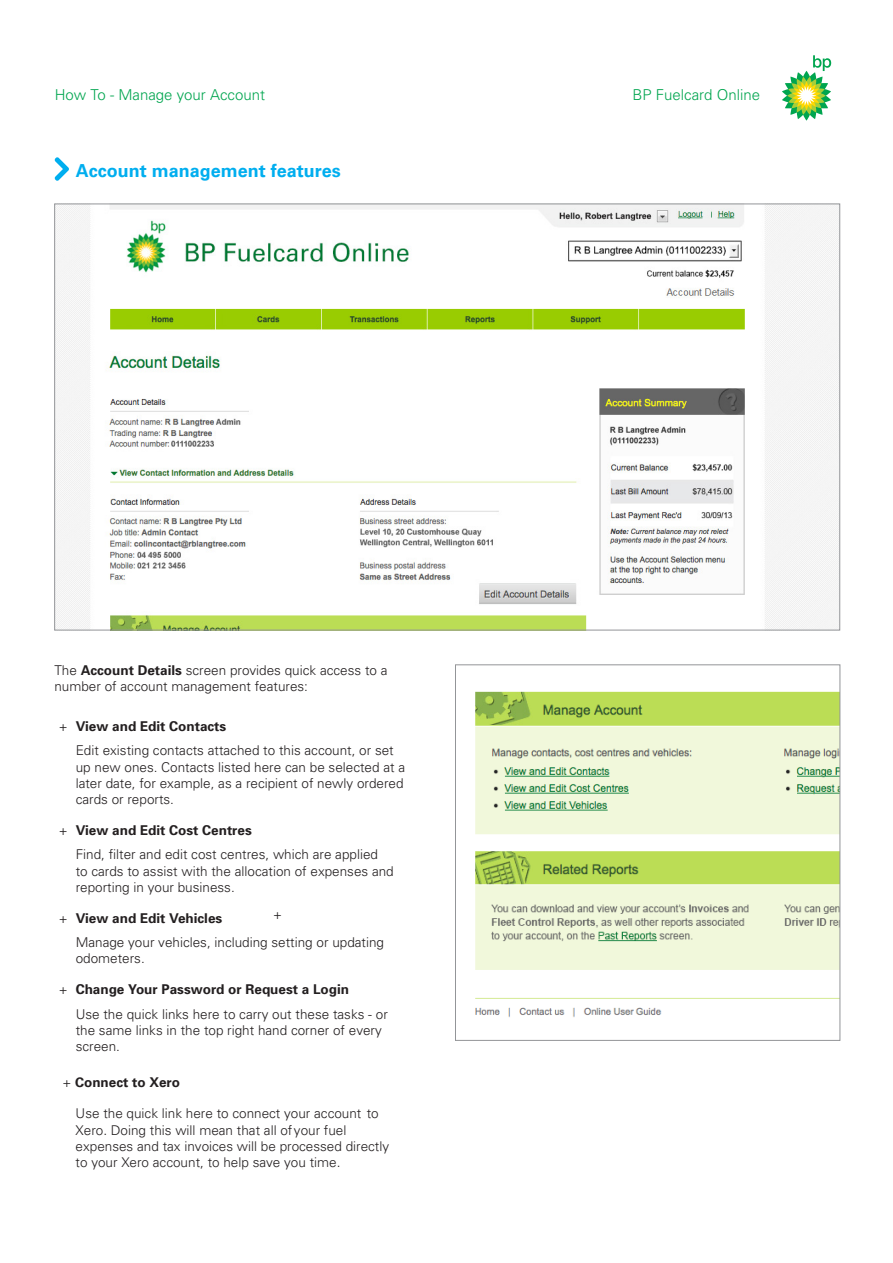
<style>
.page{position:relative;width:893px;height:1263px;background:#fff}
.page>*{position:absolute;margin:0;border:0;box-sizing:border-box;transform-origin:0 0}
.t1{font:700 18px "Universfor BP";color:#00aeef}
.t2{font:300 15px "Univers";color:#00a54f}
.Univers_45_light_-_9{font:300 13.5px/16.2px "Univers";color:#231f20}
.t3{font:300 13.5px/16.2px "Universfor BP";color:#231f20}
.t4{font:700 13.5px "Univers";color:#231f20}
.t5{font:700 13.5px "Universfor BP";color:#231f20}
.s1{font-weight:700}
.s2{font-weight:300}
</style>
<div class="page">
<svg style="left:782px;top:55px;width:49px;height:66px"></svg>
<svg style="left:55px;top:157px;width:14px;height:24px"></svg>
<img style="left:56px;top:206px;width:782px;height:422px">
<svg style="left:455px;top:664px;width:386px;height:377px"></svg>
<p class="t2" style="left:55px;top:85px;width:212px">How To - Manage your Account</p>
<p class="t2" style="left:632px;top:85px;width:129px">BP Fuelcard Online</p>
<h1 class="t1" style="left:76px;top:160px;width:266px">Account management features</h1>
<p class="Univers_45_light_-_9" style="left:54px;top:662px;width:335px">The <span class="s1">Account Details</span> screen provides quick access to a number of account management features:</p>
<p class="t4" style="left:59px;top:718px;width:169px"><span class="s2">+</span> View and Edit Contacts</p>
<p class="Univers_45_light_-_9" style="left:76px;top:742px;width:331px">Edit existing contacts attached to this account, or set up new ones. Contacts listed here can be selected at a later date, for example, as a recipient of newly ordered cards or reports.</p>
<p class="t4" style="left:59px;top:822px;width:195px"><span class="s2">+</span> View and Edit Cost Centres</p>
<p class="Univers_45_light_-_9" style="left:76px;top:846px;width:320px">Find, filter and edit cost centres, which are applied<br>to cards to assist with the allocation of expenses and reporting in your business.</p>
<p class="t4" style="left:59px;top:910px;width:165px"><span class="s2">+</span> View and Edit Vehicles</p>
<p class="Univers_45_light_-_9" style="left:273px;top:906px;width:10px">+</p>
<p class="Univers_45_light_-_9" style="left:76px;top:934px;width:310px">Manage your vehicles, including setting or updating odometers.</p>
<p class="Univers_45_light_-_9" style="left:76px;top:977px;width:314px;line-height:24.8px;text-indent:-17px">+ <span class="s1">Change Your Password or Request a Login<br></span>Use the quick links here to carry out these tasks - or</p>
<p class="Univers_45_light_-_9" style="left:76px;top:1022px;width:308px">the same links in the top right hand corner of every screen.</p>
<p class="t5" style="left:62px;top:1074px;width:119px"><span class="s2">+</span> Connect to Xero</p>
<p class="t3" style="left:76px;top:1105px;width:315px">Use the quick link here to connect your account to Xero. Doing this will mean that all ofyour fuel expenses and tax invoices will be processed directly to your Xero account, to help save you time.</p>
</div>
